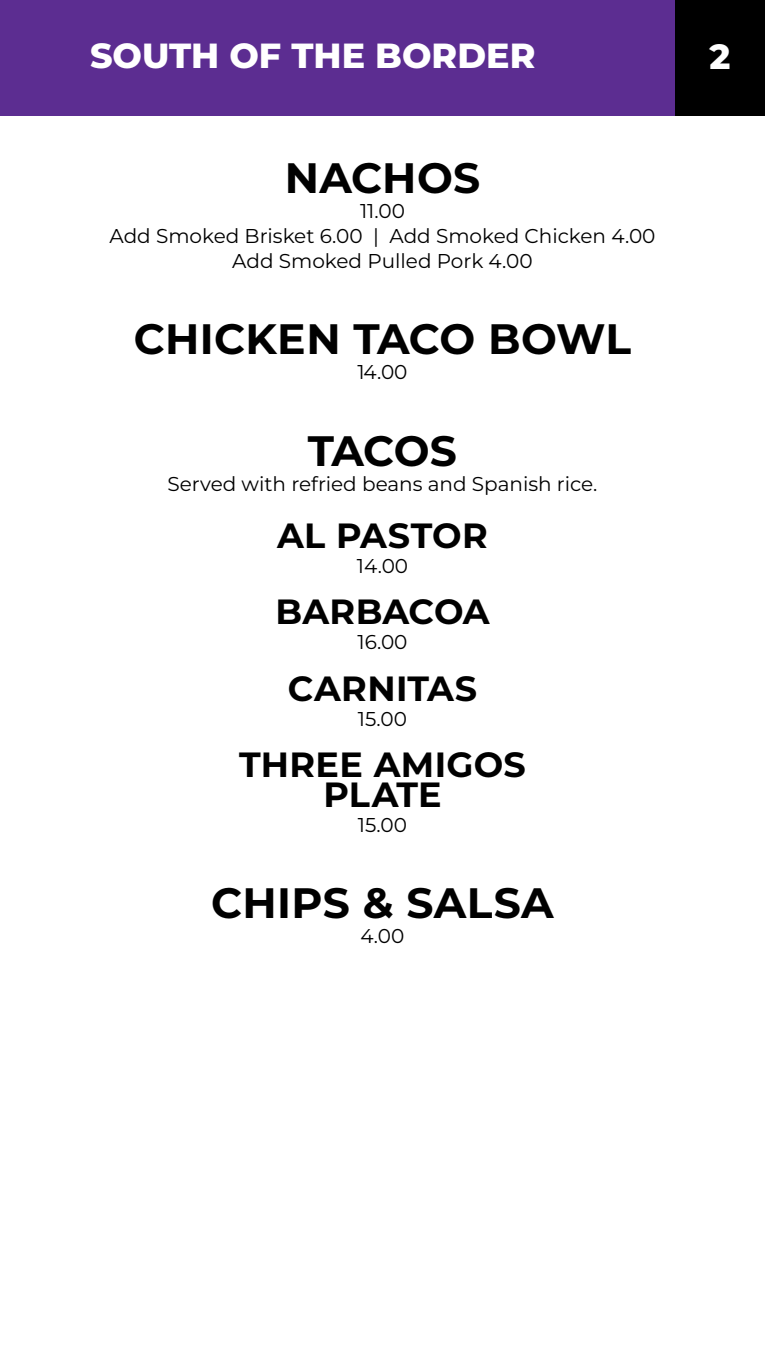
<style>
.page{position:relative;width:765px;height:1350px;background:#fff}
.page>*{position:absolute;margin:0;border:0;box-sizing:border-box;transform-origin:0 0}
.t1{font:700 42.5px "Montserrat";letter-spacing:.005em;color:#000}
.t2{font:700 35px/30px "Montserrat";letter-spacing:.01em;color:#000;text-align:center}
.t3{font:800 35px "Montserrat";color:#fff}
.t4{font:800 34.75px "Montserrat";color:#fff}
.t5{font:20px/25px "Montserrat";color:#000;text-align:center}
</style>
<div class="page">
<div style="left:0;top:0;width:765px;height:115px;background:#5c2d91"></div>
<div style="left:675px;top:0;width:90px;height:115px;background:#000"></div>
<h3 class="t4" style="left:90px;top:30px;width:447px">SOUTH OF THE BORDER</h3>
<h2 class="t3" style="left:710px;top:31px;width:22px">2</h2>
<h1 class="t1" style="left:285px;top:147px;width:197px">NACHOS</h1>
<p class="t5" style="left:109px;top:198px;width:548px">11.00<br>Add Smoked Brisket 6.00 | Add Smoked Chicken 4.00<br>Add Smoked Pulled Pork 4.00</p>
<h1 class="t1" style="left:134px;top:309px;width:499px">CHICKEN TACO BOWL</h1>
<p class="t5" style="left:357px;top:359px;width:52px">14.00</p>
<h1 class="t1" style="left:308px;top:420px;width:151px">TACOS</h1>
<p class="t5" style="left:167px;top:470px;width:432px">Served with refried beans and Spanish rice.</p>
<h2 class="t2" style="left:277px;top:519px;width:212px">AL PASTOR</h2>
<p class="t5" style="left:357px;top:553px;width:53px">14.00</p>
<h2 class="t2" style="left:275px;top:595px;width:216px">BARBACOA</h2>
<p class="t5" style="left:357px;top:629px;width:52px">16.00</p>
<h2 class="t2" style="left:288px;top:671px;width:191px">CARNITAS</h2>
<p class="t5" style="left:358px;top:705px;width:51px">15.00</p>
<h2 class="t2" style="left:239px;top:748px;width:288px">THREE AMIGOS<br>PLATE</h2>
<p class="t5" style="left:358px;top:812px;width:51px">15.00</p>
<h1 class="t1" style="left:211px;top:872px;width:344px">CHIPS &amp; SALSA</h1>
<p class="t5" style="left:361px;top:923px;width:45px">4.00</p>
</div>
